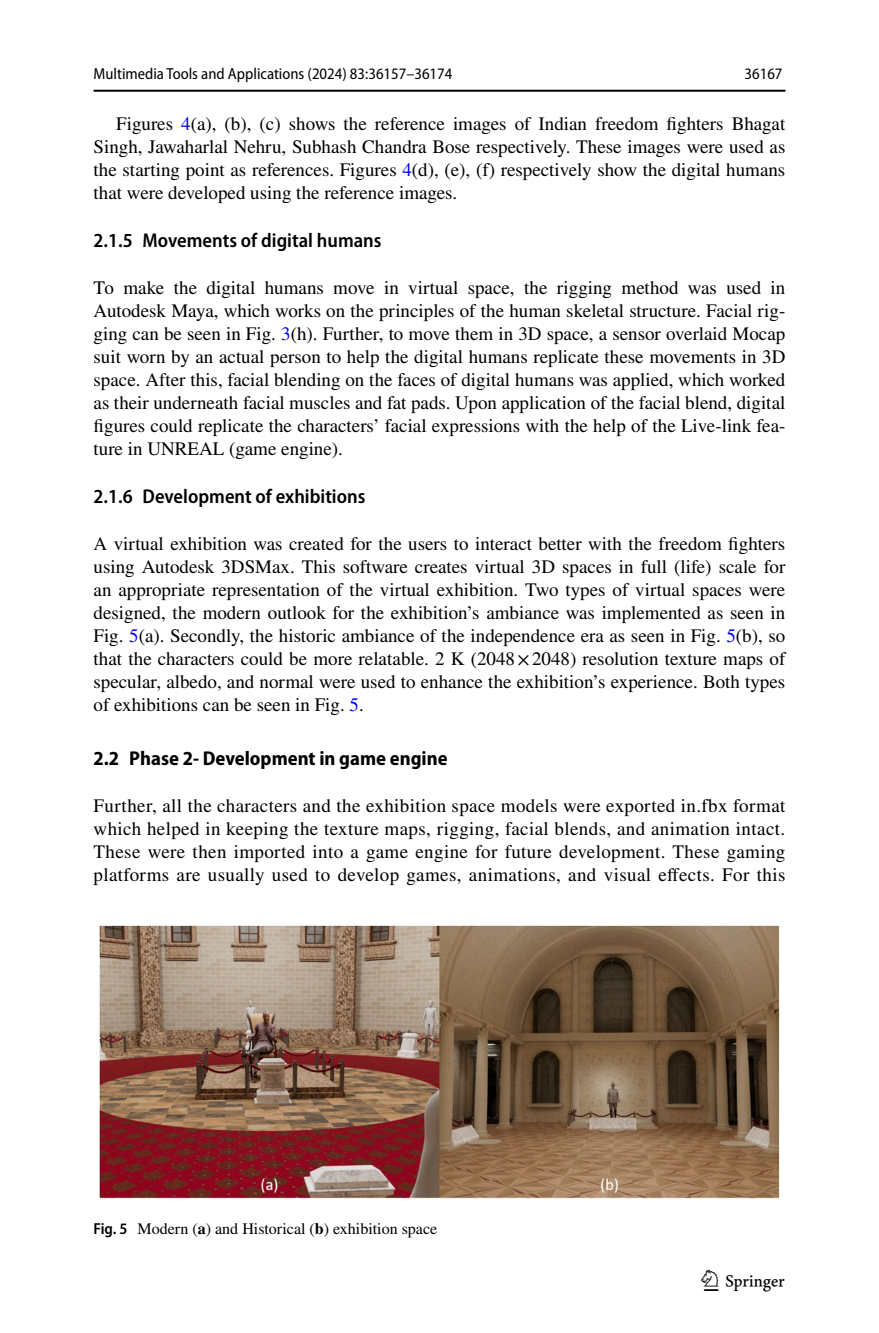
<style>
.page{position:relative;width:879px;height:1333px;background:#fff}
.page>*{position:absolute;margin:0;border:0;box-sizing:border-box;transform-origin:0 0}
.t1{font:30px "Springnew Regular 5";color:#000}
.t2{font:600 semi-condensed 20px "Myriad Pro";color:#000}
.t3{font:700 semi-condensed 20px "Myriad Pro";color:#000}
.t4{font:19px/23px "STIX";color:#000;text-align:justify}
.t5{font:semi-condensed 16px "Myriad Pro";color:#000}
.t6{font:16px "STIX";color:#000}
.s1{color:#00f}
.s2{font-family:"Myriad Pro";font-weight:600;font-stretch:semi-condensed}
.s3{font-weight:700}
</style>
<div class="page">
<hr style="left:94px;top:90px;width:691px;height:2px;background:#000">
<img style="left:99px;top:925px;width:681px;height:273px">
<p class="t5" style="left:94px;top:65px;width:360px">Multimedia Tools and Applications (2024) 83:36157–36174</p>
<p class="t5" style="left:744px;top:65px;width:39px">36167</p>
<p class="t4" style="left:94px;top:113px;width:693px;text-indent:23px">Figures <span class="s1">4</span>(a), (b), (c) shows the reference images of Indian freedom fighters Bhagat Singh, Jawaharlal Nehru, Subhash Chandra Bose respectively. These images were used as the starting point as references. Figures <span class="s1">4</span>(d), (e), (f) respectively show the digital humans that were developed using the reference images.</p>
<p class="t2" style="left:94px;top:229px;width:289px">2.1.5 Movements of digital humans</p>
<p class="t4" style="left:94px;top:277px;width:693px">To make the digital humans move in virtual space, the rigging method was used in Autodesk Maya, which works on the principles of the human skeletal structure. Facial rig&shy;ging can be seen in Fig. <span class="s1">3</span>(h). Further, to move them in 3D space, a sensor overlaid Mocap suit worn by an actual person to help the digital humans replicate these movements in 3D space. After this, facial blending on the faces of digital humans was applied, which worked as their underneath facial muscles and fat pads. Upon application of the facial blend, digital figures could replicate the characters’ facial expressions with the help of the Live-link fea&shy;ture in UNREAL (game engine).</p>
<p class="t2" style="left:94px;top:485px;width:273px">2.1.6 Development of exhibitions</p>
<p class="t4" style="left:94px;top:533px;width:693px">A virtual exhibition was created for the users to interact better with the freedom fighters using Autodesk 3DSMax. This software creates virtual 3D spaces in full (life) scale for an appropriate representation of the virtual exhibition. Two types of virtual spaces were designed, the modern outlook for the exhibition’s ambiance was implemented as seen in Fig. <span class="s1">5</span>(a). Secondly, the historic ambiance of the independence era as seen in Fig. <span class="s1">5</span>(b), so that the characters could be more relatable. 2 K (2048×2048) resolution texture maps of specular, albedo, and normal were used to enhance the exhibition’s experience. Both types of exhibitions can be seen in Fig. <span class="s1">5</span>.</p>
<p class="t3" style="left:94px;top:747px;width:355px">2.2 Phase 2‑ Development in game engine</p>
<p class="t4" style="left:94px;top:795px;width:693px">Further, all the characters and the exhibition space models were exported in.fbx format which helped in keeping the texture maps, rigging, facial blends, and animation intact.<br>These were then imported into a game engine for future development. These gaming platforms are usually used to develop games, animations, and visual effects. For this</p>
<p class="t6" style="left:94px;top:1217px;width:345px"><span class="s2">Fig. 5</span> Modern (<span class="s3">a</span>) and Historical (<span class="s3">b</span>) exhibition space</p>
<h1 class="t1" style="left:704px;top:1269px;width:83px">1 3</h1>
</div>
